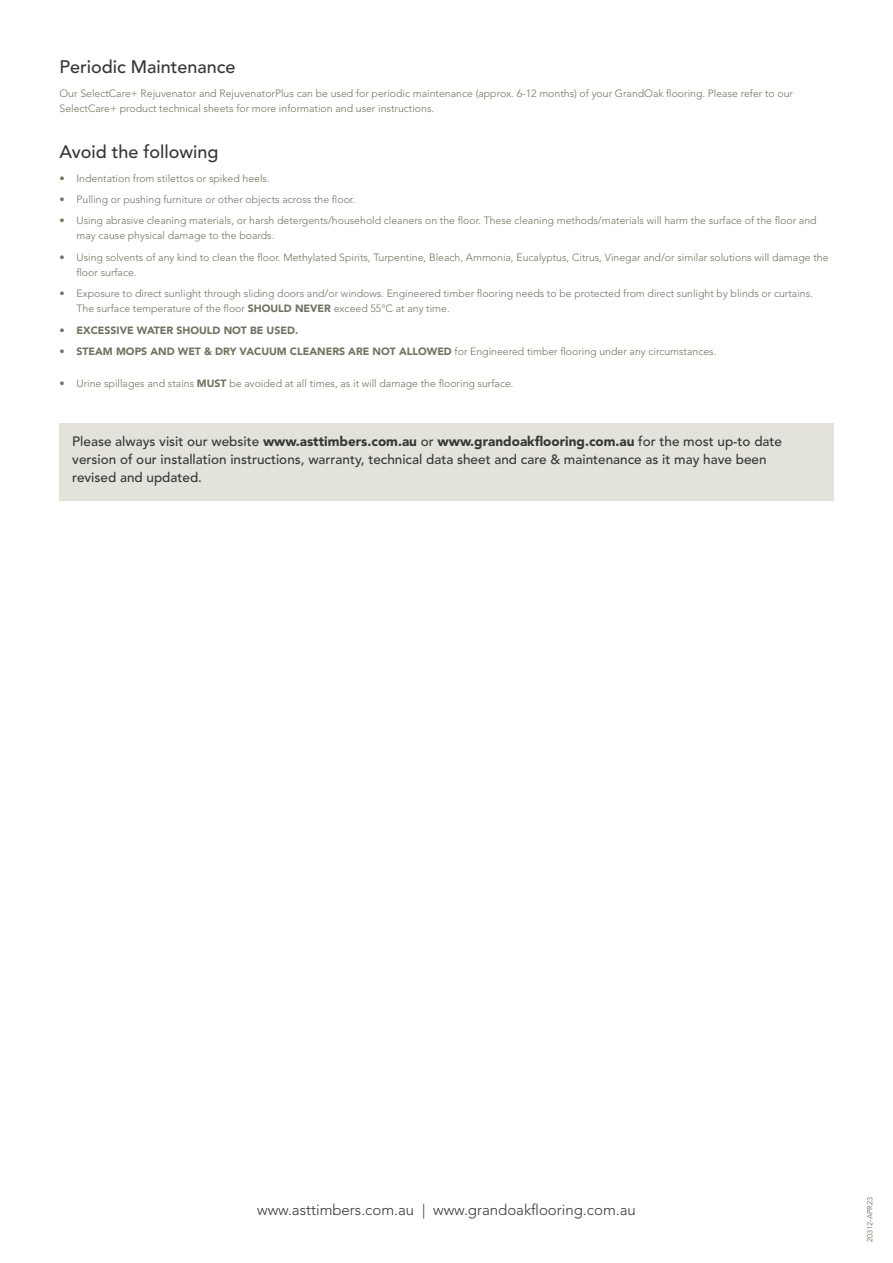
<style>
.page{position:relative;width:893px;height:1263px;background:#fff}
.page>*{position:absolute;margin:0;border:0;box-sizing:border-box;transform-origin:0 0}
.t1{font:500 18px "Avenir LT Std";color:#363636}
.t2{font:300 15px "Avenir LT Std";color:#363636}
.t3{font:500 13.5px/18px "Avenir LT Std";color:#363636}
.t4{font:300 10.5px/15px "Avenir LT Std";color:#727260}
.t5{font:900 10.5px "Avenir LT Std";color:#727260}
.t6{font:7.5px "Avenir LT Std";color:#727260}
.s1{font-weight:800}
.s2{font-weight:900}
</style>
<div class="page">
<div style="left:60px;top:423px;width:774px;height:78px;background:#e3e3dc"></div>
<h1 class="t1" style="left:60px;top:57px;width:178px">Periodic Maintenance</h1>
<p class="t4" style="left:60px;top:86px;width:735px">Our SelectCare+ Rejuvenator and RejuvenatorPlus can be used for periodic maintenance (approx. 6-12 months) of your GrandOak flooring. Please refer to our<br>SelectCare+ product technical sheets for more information and user instructions.</p>
<h1 class="t1" style="left:60px;top:142px;width:161px">Avoid the following</h1>
<p class="t4" style="left:60px;top:171px;width:212px"><span class="s1">•</span> Indentation from stilettos or spiked heels.</p>
<p class="t4" style="left:60px;top:192px;width:297px"><span class="s1">•</span> Pulling or pushing furniture or other objects across the floor.</p>
<p class="t4" style="left:77px;top:213px;width:742px;text-indent:-17px"><span class="s1">•</span> Using abrasive cleaning materials, or harsh detergents/household cleaners on the floor. These cleaning methods/materials will harm the surface of the floor and may cause physical damage to the boards.</p>
<p class="t4" style="left:77px;top:250px;width:753px;text-indent:-17px"><span class="s1">•</span> Using solvents of any kind to clean the floor. Methylated Spirits, Turpentine, Bleach, Ammonia, Eucalyptus, Citrus, Vinegar and/or similar solutions will damage the floor surface.</p>
<p class="t4" style="left:77px;top:286px;width:738px;text-indent:-17px"><span class="s1">•</span> Exposure to direct sunlight through sliding doors and/or windows. Engineered timber flooring needs to be protected from direct sunlight by blinds or curtains.<br>The surface temperature of the floor <span class="s2">SHOULD NEVER</span> exceed 55°C at any time.</p>
<p class="t5" style="left:60px;top:324px;width:240px"><span class="s1">•</span> EXCESSIVE WATER SHOULD NOT BE USED.</p>
<p class="t4" style="left:60px;top:344px;width:658px"><span class="s1">•</span> <span class="s2">STEAM MOPS AND WET &amp; DRY VACUUM CLEANERS ARE NOT ALLOWED</span> for Engineered timber flooring under any circumstances.</p>
<p class="t4" style="left:60px;top:376px;width:456px"><span class="s1">•</span> Urine spillages and stains <span class="s2">MUST</span> be avoided at all times, as it will damage the flooring surface.</p>
<p class="t3" style="left:72px;top:433px;width:711px">Please always visit our website <span class="s2">www.asttimbers.com.au</span> or <span class="s2">www.grandoakflooring.com.au</span> for the most up-to date version of our installation instructions, warranty, technical data sheet and care &amp; maintenance as it may have been revised and updated.</p>
<h2 class="t2" style="left:257px;top:1201px;width:380px">www.asttimbers.com.au | www.grandoakflooring.com.au</h2>
<p class="t6" style="left:866px;top:1242px;width:47px;rotate:-90deg">20312-APR23</p>
</div>
